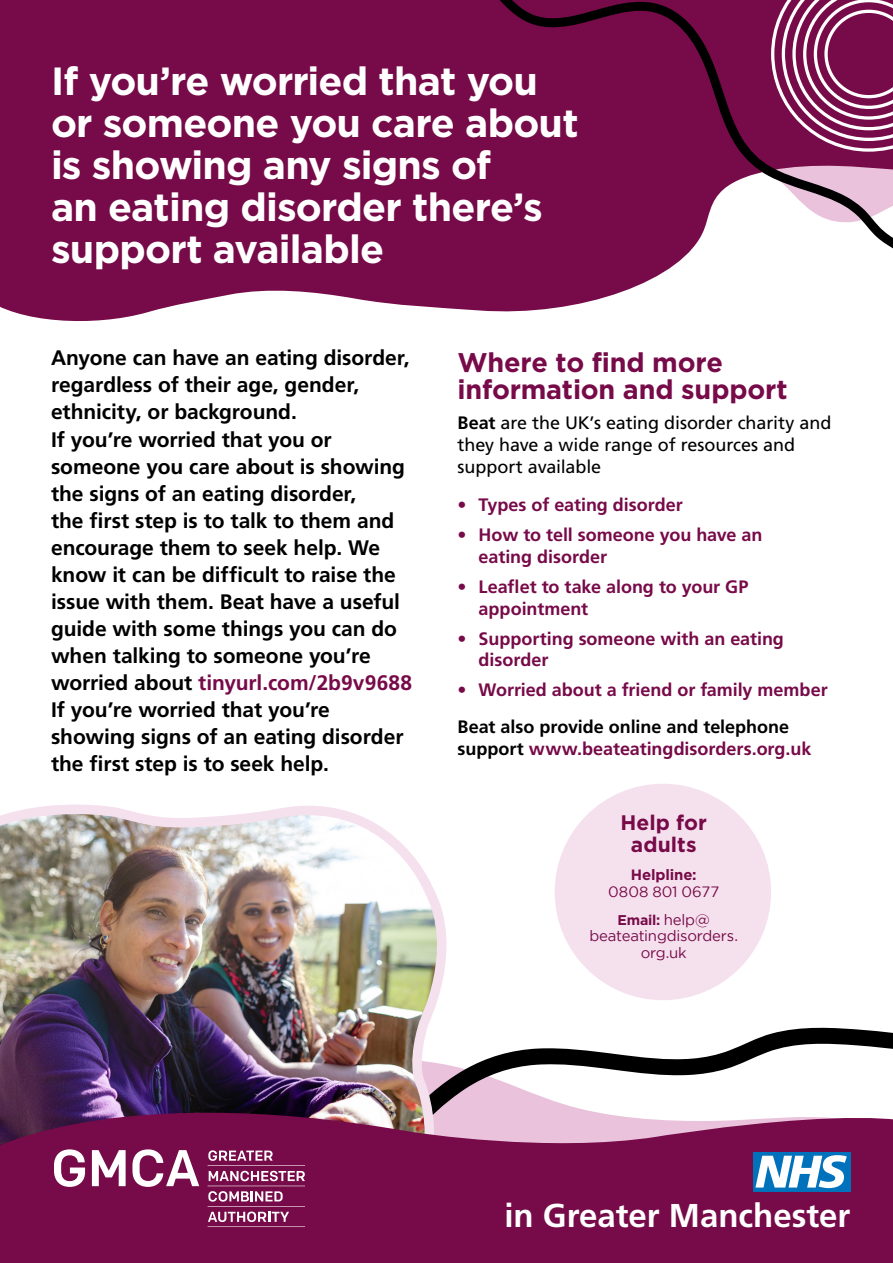
<style>
.page{position:relative;width:893px;height:1263px;background:#fff}
.page>*{position:absolute;margin:0;border:0;box-sizing:border-box;transform-origin:0 0}
.t1{font:700 39.3px/42px "Gotham";letter-spacing:-.02em;color:#fff}
.t2{font:700 33px "Frutiger LT Std";color:#fff}
.t3{font:700 27px/27px "Gotham";letter-spacing:-.005em;color:#770a48}
.t4{font:700 21px/27px "Frutiger LT Std";letter-spacing:-.005em;color:#000}
.t5{font:700 21px/22.5px "Gotham";letter-spacing:.005em;color:#770a48;text-align:center}
.t6{font:700 18px/21.6px "Frutiger LT Std";letter-spacing:-.005em;color:#770a48}
.t7{font:18px/21.6px "Frutiger LT Std";letter-spacing:-.005em;color:#000}
.t8{font:700 18px/21.6px "Frutiger LT Std";color:#000}
.t9{font:15px/16.6px "Gotham";letter-spacing:-.01em;color:#770a48;text-align:center}
.t10{font:700 15px "Gotham";letter-spacing:-.01em;color:#770a48}
.t11{font:700 14.1px "Gotham";letter-spacing:-.015em;color:#770a48}
.s1{color:#770a48}
.s2{font-weight:700}
.s3{font-weight:400}
.s4{font-weight:400;font-size:15px}
</style>
<div class="page">
<svg style="left:463px;top:1027px;width:430px;height:49px"></svg>
<img style="left:0;top:804px;width:463px;height:272px">
<svg style="left:0;top:1076px;width:893px;height:187px;background:#873466"></svg>
<svg style="left:0;top:0;width:632px;height:321px;background:#801a54"></svg>
<div style="left:753px;top:1152px;width:97px;height:39px;background:#0072bb"></div>
<svg style="left:755px;top:1155px;width:92px;height:33px"></svg>
<svg style="left:54px;top:1149px;width:31px;height:38px"></svg>
<svg style="left:92px;top:1150px;width:34px;height:36px"></svg>
<svg style="left:132px;top:1149px;width:67px;height:38px"></svg>
<hr style="left:208px;top:1226px;width:97px;height:1px;background:#fff">
<hr style="left:208px;top:1206px;width:97px;height:1px;background:#fff">
<hr style="left:208px;top:1186px;width:97px;height:1px;background:#fff">
<hr style="left:208px;top:1165px;width:97px;height:1px;background:#fff">
<svg style="left:208px;top:1150px;width:65px;height:11px"></svg>
<svg style="left:209px;top:1171px;width:96px;height:10px"></svg>
<svg style="left:208px;top:1191px;width:75px;height:10px"></svg>
<svg style="left:208px;top:1211px;width:81px;height:11px"></svg>
<svg style="left:427px;top:0;width:466px;height:288px;fill:#770a48"></svg>
<div style="left:555px;top:784px;width:216px;height:216px;background:#f5e1ee;border-radius:50%"></div>
<h1 class="t1" style="left:51px;top:59px;width:529px">If you’re worried that you or someone you care about is showing any signs of<br>an eating disorder there’s support available</h1>
<p class="t4" style="left:51px;top:345px;width:363px">Anyone can have an eating disorder, regardless of their age, gender, ethnicity, or background.<br>If you’re worried that you or someone you care about is showing the signs of an eating disorder,<br>the first step is to talk to them and encourage them to seek help. We know it can be difficult to raise the issue with them. Beat have a useful guide with some things you can do when talking to someone you’re worried about <span class="s1">tinyurl.com/2b9v9688<br></span>If you’re worried that you’re showing signs of an eating disorder the first step is to seek help.</p>
<p class="t3" style="left:458px;top:348px;width:332px">Where to find more information and support</p>
<p class="t7" style="left:458px;top:412px;width:375px"><span class="s2">Beat</span> are the UK’s eating disorder charity and they have a wide range of resources and support available</p>
<p class="t6" style="left:458px;top:494px;width:227px"><span class="s3">•</span> Types of eating disorder</p>
<p class="t6" style="left:479px;top:524px;width:285px;text-indent:-21px"><span class="s3">•</span> How to tell someone you have an eating disorder</p>
<p class="t6" style="left:479px;top:576px;width:271px;text-indent:-21px">• Leaflet to take along to your GP appointment</p>
<p class="t6" style="left:479px;top:628px;width:307px;text-indent:-21px">• Supporting someone with an eating disorder</p>
<p class="t6" style="left:458px;top:679px;width:372px">• Worried about a friend or family member</p>
<p class="t8" style="left:458px;top:716px;width:355px">Beat also provide online and telephone support <span class="s1">www.beateatingdisorders.org.uk</span></p>
<p class="t5" style="left:620px;top:810px;width:88px">Help for adults</p>
<p class="t10" style="left:631px;top:865px;width:67px">Helpline:</p>
<p class="t9" style="left:608px;top:883px;width:113px">0808 801 0677</p>
<p class="t11" style="left:618px;top:912px;width:94px">Email: <span class="s4">help@</span></p>
<p class="t9" style="left:589px;top:927px;width:150px">beateatingdisorders. org.uk</p>
<h2 class="t2" style="left:504px;top:1196px;width:347px">in Greater Manchester</h2>
</div>
